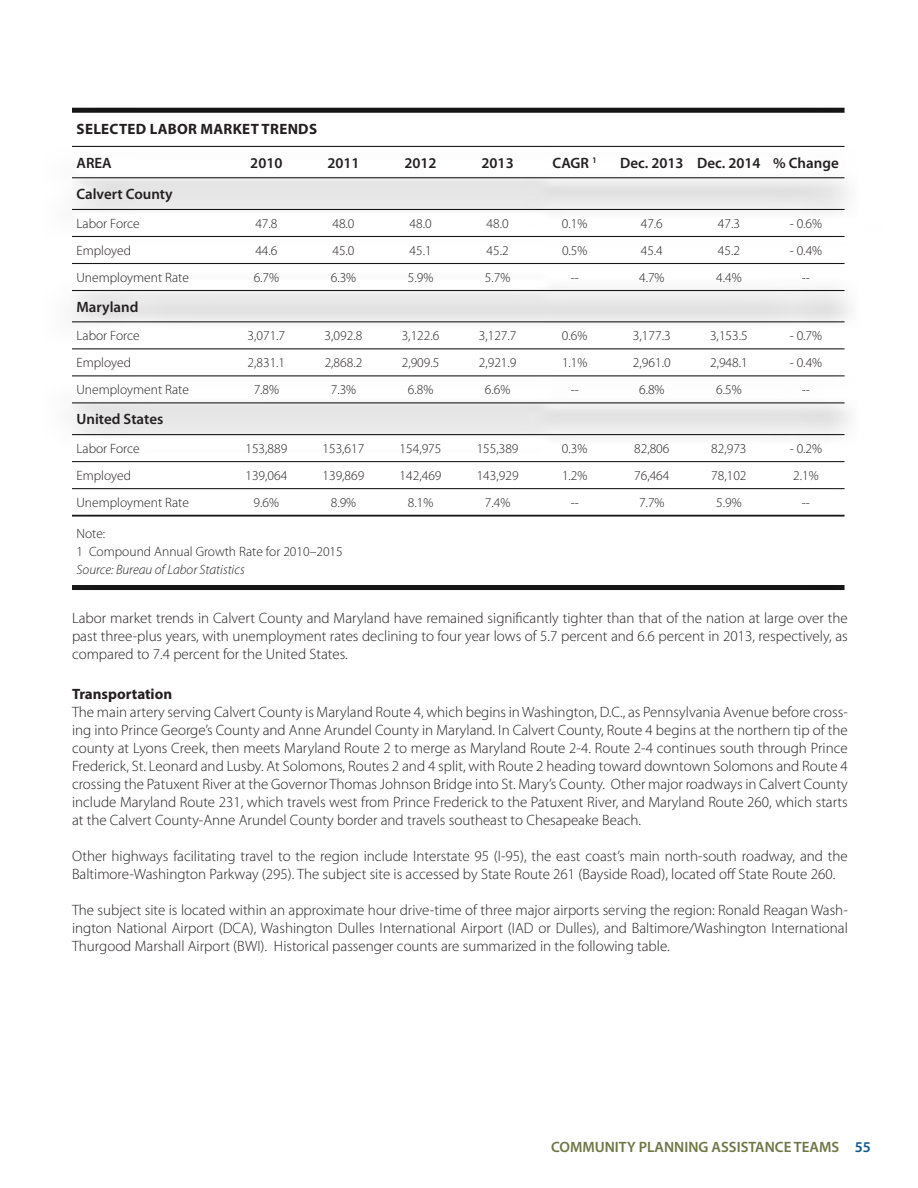
<style>
.page{position:relative;width:918px;height:1188px;background:#fff}
.page>*{position:absolute;margin:0;border:0;box-sizing:border-box;transform-origin:0 0}
.t1{font:300 15px/18px "Myriad Pro";color:#231f20;text-align:justify}
.t2{font:600 15px "Myriad Pro";color:#231f20}
.t3{font:600 15px "Myriad Pro";color:#6d7645}
.t4{font:700 15px "Myriad Pro";letter-spacing:.02em;color:#231f20}
.t5{font:700 15px "Myriad Pro";color:#231f20}
.t6{font:300 13.5px/18px "Myriad Pro";color:#231f20}
.t7{font:italic 300 13.5px "Myriad Pro";color:#231f20}
.s1{color:#115889}
</style>
<div class="page">
<img style="left:72px;top:107px;width:778px;height:483px">
<p class="t4" style="left:77px;top:119px;width:242px">SELECTED LABOR MARKET TRENDS</p>
<p class="t2" style="left:76px;top:154px;width:37px">AREA</p>
<p class="t2" style="left:250px;top:154px;width:34px">2010</p>
<p class="t2" style="left:327px;top:154px;width:34px">2011</p>
<p class="t2" style="left:404px;top:154px;width:34px">2012</p>
<p class="t2" style="left:482px;top:154px;width:34px">2013</p>
<p class="t2" style="left:552px;top:154px;width:46px">CAGR <sup>1</sup></p>
<p class="t2" style="left:620px;top:154px;width:220px">Dec. 2013 Dec. 2014 % Change</p>
<p class="t2" style="left:76px;top:186px;width:98px">Calvert County</p>
<p class="t6" style="left:76px;top:215px;width:65px">Labor Force</p>
<p class="t6" style="left:255px;top:215px;width:24px">47.8</p>
<p class="t6" style="left:332px;top:215px;width:24px">48.0</p>
<p class="t6" style="left:410px;top:215px;width:24px">48.0</p>
<p class="t6" style="left:487px;top:215px;width:24px">48.0</p>
<p class="t6" style="left:562px;top:215px;width:27px">0.1%</p>
<p class="t6" style="left:641px;top:215px;width:24px">47.6</p>
<p class="t6" style="left:718px;top:215px;width:24px">47.3</p>
<p class="t6" style="left:790px;top:215px;width:34px">- 0.6%</p>
<p class="t6" style="left:77px;top:242px;width:56px">Employed</p>
<p class="t6" style="left:255px;top:242px;width:24px">44.6</p>
<p class="t6" style="left:332px;top:242px;width:24px">45.0</p>
<p class="t6" style="left:410px;top:242px;width:24px">45.1</p>
<p class="t6" style="left:487px;top:242px;width:24px">45.2</p>
<p class="t6" style="left:562px;top:242px;width:27px">0.5%</p>
<p class="t6" style="left:641px;top:242px;width:24px">45.4</p>
<p class="t6" style="left:718px;top:242px;width:24px">45.2</p>
<p class="t6" style="left:790px;top:242px;width:34px">- 0.4%</p>
<p class="t6" style="left:77px;top:269px;width:114px">Unemployment Rate</p>
<p class="t6" style="left:254px;top:269px;width:27px">6.7%</p>
<p class="t6" style="left:331px;top:269px;width:27px">6.3%</p>
<p class="t6" style="left:408px;top:269px;width:27px">5.9%</p>
<p class="t6" style="left:485px;top:269px;width:27px">5.7%</p>
<p class="t6" style="left:571px;top:269px;width:10px">--</p>
<p class="t6" style="left:639px;top:269px;width:27px">4.7%</p>
<p class="t6" style="left:716px;top:269px;width:27px">4.4%</p>
<p class="t6" style="left:802px;top:269px;width:10px">--</p>
<p class="t2" style="left:76px;top:298px;width:64px">Maryland</p>
<p class="t6" style="left:76px;top:327px;width:65px">Labor Force</p>
<p class="t6" style="left:248px;top:327px;width:39px">3,071.7</p>
<p class="t6" style="left:325px;top:327px;width:39px">3,092.8</p>
<p class="t6" style="left:402px;top:327px;width:39px">3,122.6</p>
<p class="t6" style="left:479px;top:327px;width:39px">3,127.7</p>
<p class="t6" style="left:562px;top:327px;width:27px">0.6%</p>
<p class="t6" style="left:633px;top:327px;width:39px">3,177.3</p>
<p class="t6" style="left:710px;top:327px;width:39px">3,153.5</p>
<p class="t6" style="left:790px;top:327px;width:34px">- 0.7%</p>
<p class="t6" style="left:77px;top:354px;width:56px">Employed</p>
<p class="t6" style="left:248px;top:354px;width:39px">2,831.1</p>
<p class="t6" style="left:325px;top:354px;width:39px">2,868.2</p>
<p class="t6" style="left:402px;top:354px;width:39px">2,909.5</p>
<p class="t6" style="left:479px;top:354px;width:39px">2,921.9</p>
<p class="t6" style="left:562px;top:354px;width:27px">1.1%</p>
<p class="t6" style="left:633px;top:354px;width:39px">2,961.0</p>
<p class="t6" style="left:710px;top:354px;width:39px">2,948.1</p>
<p class="t6" style="left:790px;top:354px;width:34px">- 0.4%</p>
<p class="t6" style="left:77px;top:381px;width:114px">Unemployment Rate</p>
<p class="t6" style="left:254px;top:381px;width:27px">7.8%</p>
<p class="t6" style="left:331px;top:381px;width:27px">7.3%</p>
<p class="t6" style="left:408px;top:381px;width:27px">6.8%</p>
<p class="t6" style="left:485px;top:381px;width:27px">6.6%</p>
<p class="t6" style="left:571px;top:381px;width:10px">--</p>
<p class="t6" style="left:639px;top:381px;width:27px">6.8%</p>
<p class="t6" style="left:716px;top:381px;width:27px">6.5%</p>
<p class="t6" style="left:802px;top:381px;width:10px">--</p>
<p class="t2" style="left:76px;top:411px;width:88px">United States</p>
<p class="t6" style="left:76px;top:440px;width:65px">Labor Force</p>
<p class="t6" style="left:245px;top:440px;width:43px">153,889</p>
<p class="t6" style="left:323px;top:440px;width:43px">153,617</p>
<p class="t6" style="left:400px;top:440px;width:43px">154,975</p>
<p class="t6" style="left:477px;top:440px;width:43px">155,389</p>
<p class="t6" style="left:562px;top:440px;width:27px">0.3%</p>
<p class="t6" style="left:634px;top:440px;width:37px">82,806</p>
<p class="t6" style="left:711px;top:440px;width:37px">82,973</p>
<p class="t6" style="left:790px;top:440px;width:34px">- 0.2%</p>
<p class="t6" style="left:77px;top:467px;width:56px">Employed</p>
<p class="t6" style="left:245px;top:467px;width:43px">139,064</p>
<p class="t6" style="left:323px;top:467px;width:43px">139,869</p>
<p class="t6" style="left:400px;top:467px;width:43px">142,469</p>
<p class="t6" style="left:477px;top:467px;width:43px">143,929</p>
<p class="t6" style="left:562px;top:467px;width:27px">1.2%</p>
<p class="t6" style="left:634px;top:467px;width:37px">76,464</p>
<p class="t6" style="left:711px;top:467px;width:37px">78,102</p>
<p class="t6" style="left:793px;top:467px;width:27px">2.1%</p>
<p class="t6" style="left:77px;top:494px;width:114px">Unemployment Rate</p>
<p class="t6" style="left:254px;top:494px;width:27px">9.6%</p>
<p class="t6" style="left:331px;top:494px;width:27px">8.9%</p>
<p class="t6" style="left:408px;top:494px;width:27px">8.1%</p>
<p class="t6" style="left:485px;top:494px;width:27px">7.4%</p>
<p class="t6" style="left:571px;top:494px;width:10px">--</p>
<p class="t6" style="left:639px;top:494px;width:27px">7.7%</p>
<p class="t6" style="left:716px;top:494px;width:27px">5.9%</p>
<p class="t6" style="left:802px;top:494px;width:10px">--</p>
<p class="t6" style="left:77px;top:525px;width:268px">Note:<br>1 Compound Annual Growth Rate for 2010–2015</p>
<p class="t7" style="left:77px;top:563px;width:170px">Source: Bureau of Labor Statistics</p>
<p class="t1" style="left:72px;top:609px;width:777px">Labor market trends in Calvert County and Maryland have remained significantly tighter than that of the nation at large over the past three-plus years, with unemployment rates declining to four year lows of 5.7 percent and 6.6 percent in 2013, respectively, as compared to 7.4 percent for the United States.</p>
<p class="t5" style="left:72px;top:684px;width:102px">Transportation</p>
<p class="t1" style="left:72px;top:703px;width:777px">The main artery serving Calvert County is Maryland Route 4, which begins in Washington, D.C., as Pennsylvania Avenue before cross&shy;ing into Prince George’s County and Anne Arundel County in Maryland. In Calvert County, Route 4 begins at the northern tip of the county at Lyons Creek, then meets Maryland Route 2 to merge as Maryland Route 2-4. Route 2-4 continues south through Prince Frederick, St. Leonard and Lusby. At Solomons, Routes 2 and 4 split, with Route 2 heading toward downtown Solomons and Route 4 crossing the Patuxent River at the Governor Thomas Johnson Bridge into St. Mary’s County. Other major roadways in Calvert County include Maryland Route 231, which travels west from Prince Frederick to the Patuxent River, and Maryland Route 260, which starts at the Calvert County-Anne Arundel County border and travels southeast to Chesapeake Beach.</p>
<p class="t1" style="left:72px;top:847px;width:777px">Other highways facilitating travel to the region include Interstate 95 (I-95), the east coast’s main north-south roadway, and the<br>Baltimore-Washington Parkway (295). The subject site is accessed by State Route 261 (Bayside Road), located off State Route 260.</p>
<p class="t1" style="left:72px;top:901px;width:777px">The subject site is located within an approximate hour drive-time of three major airports serving the region: Ronald Reagan Wash&shy;ington National Airport (DCA), Washington Dulles International Airport (IAD or Dulles), and Baltimore/Washington International Thurgood Marshall Airport (BWI). Historical passenger counts are summarized in the following table.</p>
<p class="t3" style="left:551px;top:1139px;width:321px">COMMUNITY PLANNING ASSISTANCE TEAMS <span class="s1">55</span></p>
</div>
